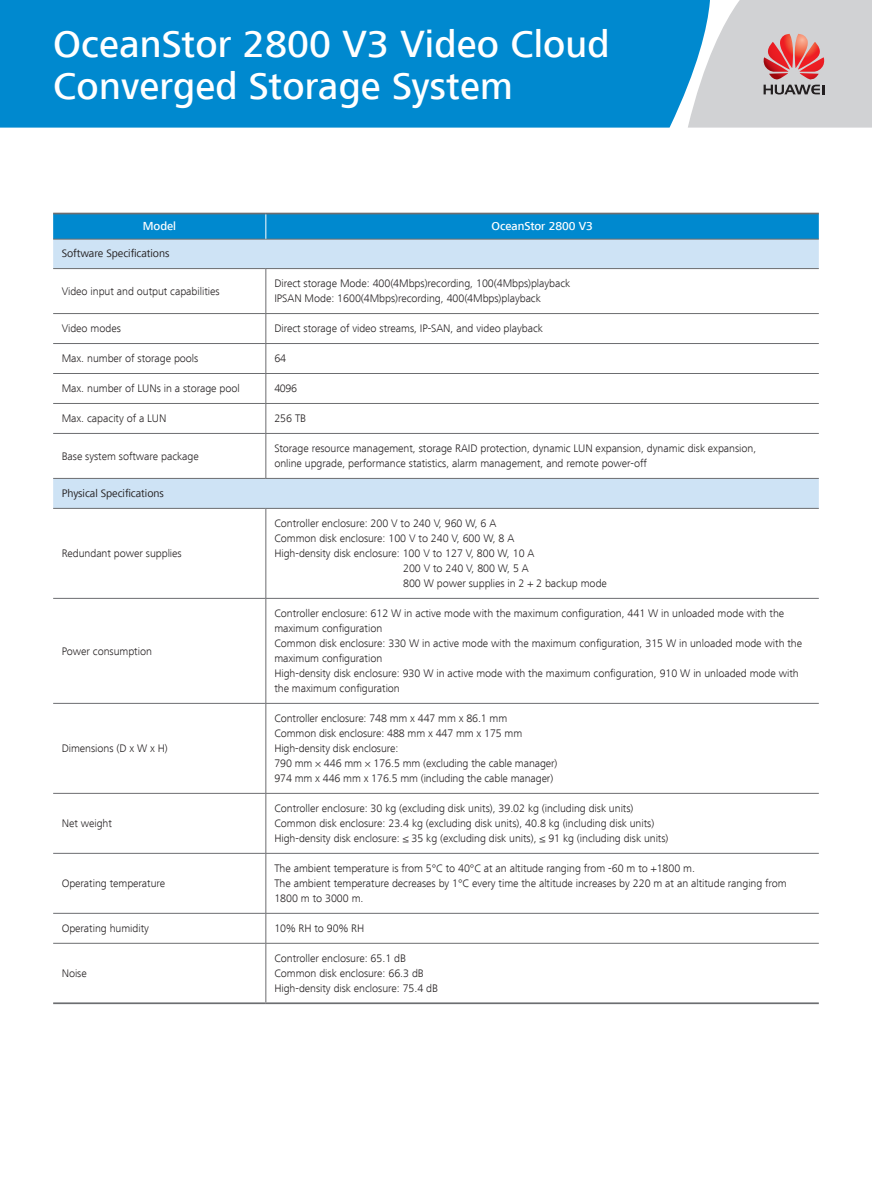
<style>
.page{position:relative;width:872px;height:1191px;background:#fff}
.page>*{position:absolute;margin:0;border:0;box-sizing:border-box;transform-origin:0 0}
.t1{font:500 39px/42px "Frutiger Next LT";letter-spacing:.005em;color:#fff}
.表大标{font:500 12px "Frutiger Next LT";letter-spacing:-.005em;color:#fff}
.表格正文e{font:300 11.25px/15px "Frutiger Next LT";letter-spacing:-.005em;color:#231f20}
.表标{font:11.25px "Frutiger Next LT";letter-spacing:-.005em;color:#231f20}
</style>
<div class="page">
<div style="left:0;top:0;width:687px;height:128px;background:#0089cf"></div>
<svg style="left:687px;top:0;width:185px;height:128px;background:#c6c3c9"></svg>
<svg style="left:53px;top:240px;width:766px;height:268px"></svg>
<hr style="left:53px;top:239px;width:213px;height:1px;background:#6c6d70">
<hr style="left:266px;top:239px;width:553px;height:1px;background:#6c6d70">
<hr style="left:53px;top:268px;width:213px;height:1px;background:#6c6d70">
<hr style="left:266px;top:268px;width:553px;height:1px;background:#6c6d70">
<hr style="left:53px;top:313px;width:213px;height:1px;background:#6c6d70">
<hr style="left:266px;top:313px;width:553px;height:1px;background:#6c6d70">
<hr style="left:53px;top:343px;width:213px;height:1px;background:#6c6d70">
<hr style="left:266px;top:343px;width:553px;height:1px;background:#6c6d70">
<hr style="left:53px;top:373px;width:213px;height:1px;background:#6c6d70">
<hr style="left:266px;top:373px;width:553px;height:1px;background:#6c6d70">
<hr style="left:53px;top:403px;width:213px;height:1px;background:#6c6d70">
<hr style="left:266px;top:403px;width:553px;height:1px;background:#6c6d70">
<hr style="left:53px;top:433px;width:213px;height:1px;background:#6c6d70">
<hr style="left:266px;top:433px;width:553px;height:1px;background:#6c6d70">
<hr style="left:53px;top:478px;width:213px;height:1px;background:#6c6d70">
<hr style="left:266px;top:478px;width:553px;height:1px;background:#6c6d70">
<hr style="left:53px;top:508px;width:213px;height:1px;background:#6c6d70">
<hr style="left:266px;top:508px;width:553px;height:1px;background:#6c6d70">
<hr style="left:53px;top:598px;width:213px;height:1px;background:#6c6d70">
<hr style="left:266px;top:598px;width:553px;height:1px;background:#6c6d70">
<hr style="left:53px;top:703px;width:213px;height:1px;background:#6c6d70">
<hr style="left:266px;top:703px;width:553px;height:1px;background:#6c6d70">
<hr style="left:53px;top:793px;width:213px;height:1px;background:#6c6d70">
<hr style="left:266px;top:793px;width:553px;height:1px;background:#6c6d70">
<hr style="left:53px;top:853px;width:213px;height:1px;background:#6c6d70">
<hr style="left:266px;top:853px;width:553px;height:1px;background:#6c6d70">
<hr style="left:53px;top:913px;width:213px;height:1px;background:#6c6d70">
<hr style="left:266px;top:913px;width:553px;height:1px;background:#6c6d70">
<hr style="left:53px;top:943px;width:213px;height:1px;background:#6c6d70">
<hr style="left:266px;top:943px;width:553px;height:1px;background:#6c6d70">
<hr style="left:265px;top:269px;width:1px;height:44px;background:#6c6d70">
<svg style="left:265px;top:314px;width:1px;height:119px"></svg>
<hr style="left:265px;top:434px;width:1px;height:44px;background:#6c6d70">
<hr style="left:265px;top:509px;width:1px;height:89px;background:#6c6d70">
<hr style="left:265px;top:598px;width:1px;height:105px;background:#6c6d70">
<hr style="left:265px;top:703px;width:1px;height:90px;background:#6c6d70">
<hr style="left:265px;top:793px;width:1px;height:60px;background:#6c6d70">
<hr style="left:265px;top:853px;width:1px;height:60px;background:#6c6d70">
<hr style="left:265px;top:913px;width:1px;height:30px;background:#6c6d70">
<hr style="left:265px;top:943px;width:1px;height:59px;background:#6c6d70">
<hr style="left:53px;top:1002px;width:213px;height:2px;background:#6c6d70">
<hr style="left:266px;top:1002px;width:553px;height:2px;background:#6c6d70">
<svg style="left:53px;top:213px;width:766px;height:26px;background:#0787c8"></svg>
<p class="t1" style="left:53px;top:23px;width:558px">OceanStor 2800 V3 Video Cloud<br>Converged Storage System</p>
<p class="表大标" style="left:143px;top:220px;width:35px">Model</p>
<p class="表大标" style="left:491px;top:220px;width:103px">OceanStor 2800 V3</p>
<p class="表标" style="left:62px;top:247px;width:109px">Software Specifications</p>
<p class="表格正文e" style="left:62px;top:284px;width:159px">Video input and output capabilities</p>
<p class="表格正文e" style="left:274px;top:276px;width:297px">Direct storage Mode: 400(4Mbps)recording, 100(4Mbps)playback</p>
<p class="表格正文e" style="left:274px;top:291px;width:268px">IPSAN Mode: 1600(4Mbps)recording, 400(4Mbps)playback</p>
<p class="表格正文e" style="left:62px;top:321px;width:61px">Video modes</p>
<p class="表格正文e" style="left:274px;top:321px;width:270px">Direct storage of video streams, IP-SAN, and video playback</p>
<p class="表格正文e" style="left:62px;top:351px;width:138px">Max. number of storage pools</p>
<p class="表格正文e" style="left:274px;top:351px;width:13px">64</p>
<p class="表格正文e" style="left:62px;top:381px;width:180px">Max. number of LUNs in a storage pool</p>
<p class="表格正文e" style="left:274px;top:381px;width:24px">4096</p>
<p class="表格正文e" style="left:62px;top:411px;width:106px">Max. capacity of a LUN</p>
<p class="表格正文e" style="left:274px;top:411px;width:33px">256 TB</p>
<p class="表格正文e" style="left:62px;top:448px;width:139px">Base system software package</p>
<p class="表格正文e" style="left:274px;top:441px;width:483px">Storage resource management, storage RAID protection, dynamic LUN expansion, dynamic disk expansion, online upgrade, performance statistics, alarm management, and remote power-off</p>
<p class="表标" style="left:62px;top:487px;width:104px">Physical Specifications</p>
<p class="表格正文e" style="left:62px;top:546px;width:122px">Redundant power supplies</p>
<p class="表格正文e" style="left:62px;top:643px;width:92px">Power consumption</p>
<p class="表格正文e" style="left:62px;top:741px;width:108px">Dimensions (D x W x H)</p>
<p class="表格正文e" style="left:62px;top:816px;width:52px">Net weight</p>
<p class="表格正文e" style="left:62px;top:876px;width:105px">Operating temperature</p>
<p class="表格正文e" style="left:274px;top:516px;width:223px">Controller enclosure: 200 V to 240 V, 960 W, 6 A</p>
<p class="表格正文e" style="left:274px;top:531px;width:241px">Common disk enclosure: 100 V to 240 V, 600 W, 8 A</p>
<p class="表格正文e" style="left:274px;top:546px;width:261px">High-density disk enclosure: 100 V to 127 V, 800 W, 10 A</p>
<p class="表格正文e" style="left:403px;top:561px;width:127px">200 V to 240 V, 800 W, 5 A</p>
<p class="表格正文e" style="left:403px;top:576px;width:205px">800 W power supplies in 2 + 2 backup mode</p>
<p class="表格正文e" style="left:274px;top:606px;width:511px">Controller enclosure: 612 W in active mode with the maximum configuration, 441 W in unloaded mode with the maximum configuration</p>
<p class="表格正文e" style="left:274px;top:636px;width:529px">Common disk enclosure: 330 W in active mode with the maximum configuration, 315 W in unloaded mode with the maximum configuration</p>
<p class="表格正文e" style="left:274px;top:666px;width:526px">High-density disk enclosure: 930 W in active mode with the maximum configuration, 910 W in unloaded mode with the maximum configuration</p>
<p class="表格正文e" style="left:274px;top:711px;width:234px">Controller enclosure: 748 mm x 447 mm x 86.1 mm</p>
<p class="表格正文e" style="left:274px;top:726px;width:249px">Common disk enclosure: 488 mm x 447 mm x 175 mm</p>
<p class="表格正文e" style="left:274px;top:741px;width:125px">High-density disk enclosure:</p>
<p class="表格正文e" style="left:274px;top:756px;width:285px">790 mm × 446 mm × 176.5 mm (excluding the cable manager)</p>
<p class="表格正文e" style="left:274px;top:771px;width:280px">974 mm x 446 mm x 176.5 mm (including the cable manager)</p>
<p class="表格正文e" style="left:274px;top:801px;width:360px">Controller enclosure: 30 kg (excluding disk units), 39.02 kg (including disk units)</p>
<p class="表格正文e" style="left:274px;top:816px;width:381px">Common disk enclosure: 23.4 kg (excluding disk units), 40.8 kg (including disk units)</p>
<p class="表格正文e" style="left:274px;top:831px;width:396px">High-density disk enclosure: ≤ 35 kg (excluding disk units), ≤ 91 kg (including disk units)</p>
<p class="表格正文e" style="left:274px;top:861px;width:422px">The ambient temperature is from 5°C to 40°C at an altitude ranging from -60 m to +1800 m.</p>
<p class="表格正文e" style="left:274px;top:876px;width:514px">The ambient temperature decreases by 1°C every time the altitude increases by 220 m at an altitude ranging from<br>1800 m to 3000 m.</p>
<p class="表格正文e" style="left:62px;top:921px;width:89px">Operating humidity</p>
<p class="表格正文e" style="left:274px;top:921px;width:91px">10% RH to 90% RH</p>
<p class="表格正文e" style="left:62px;top:965px;width:27px">Noise</p>
<p class="表格正文e" style="left:274px;top:950px;width:133px">Controller enclosure: 65.1 dB</p>
<p class="表格正文e" style="left:274px;top:965px;width:151px">Common disk enclosure: 66.3 dB</p>
<p class="表格正文e" style="left:274px;top:980px;width:165px">High-density disk enclosure: 75.4 dB</p>
</div>
